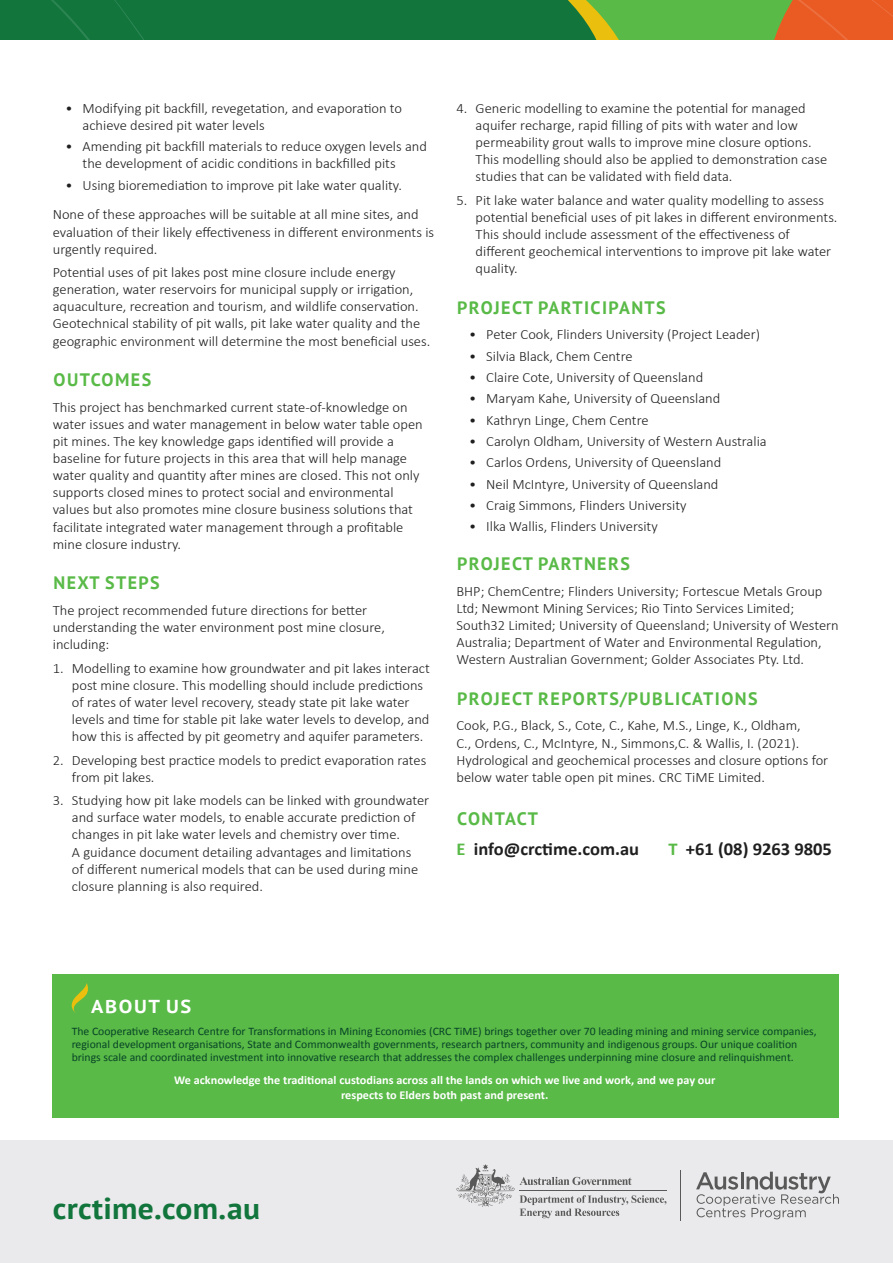
<style>
.page{position:relative;width:893px;height:1263px;background:#fff}
.page>*{position:absolute;margin:0;border:0;box-sizing:border-box;transform-origin:0 0}
.t1{font:700 30px "PT Sans";letter-spacing:.01em;color:#11753c;scale:1.05 1}
.t2{font:700 18.75px "PT Sans";letter-spacing:.08em;color:#fff;scale:1.09 1}
.t3{font:700 18.15px "Calibri";color:#1f1f1f}
.t4{font:700 18px "PT Sans";letter-spacing:.08em;color:#59ba47}
.t5{font:700 18px "PT Sans";letter-spacing:.05em;color:#59ba47}
.t6{font:300 14.25px/17.1px "Calibri";color:#1f1f1f}
.t7{font:700 12px/14.4px "Calibri";color:#fff;text-align:center}
.t8{font:11.55px/13.4px "Calibri";color:#084427}
.s1{color:#59ba47}
</style>
<div class="page">
<div style="left:0;top:1140px;width:893px;height:123px;background:#eaeaec"></div>
<svg style="left:456px;top:1164px;width:210px;height:54px"></svg>
<hr style="left:680px;top:1170px;width:1px;height:50px;background:#595959">
<svg style="left:696px;top:1172px;width:143px;height:47px"></svg>
<svg style="left:0;top:0;width:893px;height:40px;background:#3f813a"></svg>
<div style="left:53px;top:974px;width:786px;height:144px;background:#59ba47"></div>
<svg style="left:72px;top:983px;width:16px;height:30px"></svg>
<p class="t6" style="left:83px;top:99px;width:321px;text-indent:-17px">• Modifying pit backfill, revegetation, and evaporation to achieve desired pit water levels</p>
<p class="t6" style="left:83px;top:138px;width:346px;text-indent:-17px">• Amending pit backfill materials to reduce oxygen levels and the development of acidic conditions in backfilled pits</p>
<p class="t6" style="left:53px;top:170px;width:367px;line-height:29.8px;text-align:center">• Using bioremediation to improve pit lake water quality.<br>None of these approaches will be suitable at all mine sites, and</p>
<p class="t6" style="left:53px;top:223px;width:383px">evaluation of their likely effectiveness in different environments is urgently required.</p>
<p class="t6" style="left:53px;top:264px;width:379px">Potential uses of pit lakes post mine closure include energy generation, water reservoirs for municipal supply or irrigation, aquaculture, recreation and tourism, and wildlife conservation.<br>Geotechnical stability of pit walls, pit lake water quality and the geographic environment will determine the most beneficial uses.</p>
<p class="t4" style="left:54px;top:368px;width:99px">OUTCOMES</p>
<p class="t6" style="left:53px;top:398px;width:371px">This project has benchmarked current state-of-knowledge on water issues and water management in below water table open pit mines. The key knowledge gaps identified will provide a baseline for future projects in this area that will help manage water quality and quantity after mines are closed. This not only supports closed mines to protect social and environmental values but also promotes mine closure business solutions that facilitate integrated water management through a profitable mine closure industry.</p>
<p class="t4" style="left:54px;top:571px;width:108px">NEXT STEPS</p>
<p class="t6" style="left:53px;top:602px;width:334px">The project recommended future directions for better understanding the water environment post mine closure, including:</p>
<p class="t6" style="left:72px;top:659px;width:359px;text-indent:-19px">1. Modelling to examine how groundwater and pit lakes interact post mine closure. This modelling should include predictions of rates of water level recovery, steady state pit lake water levels and time for stable pit lake water levels to develop, and how this is affected by pit geometry and aquifer parameters.</p>
<p class="t6" style="left:72px;top:751px;width:356px;text-indent:-19px">2. Developing best practice models to predict evaporation rates from pit lakes.</p>
<p class="t6" style="left:72px;top:792px;width:359px;text-indent:-19px">3. Studying how pit lake models can be linked with groundwater and surface water models, to enable accurate prediction of changes in pit lake water levels and chemistry over time.<br>A guidance document detailing advantages and limitations<br>of different numerical models that can be used during mine closure planning is also required.</p>
<p class="t6" style="left:476px;top:99px;width:353px;text-indent:-19px">4. Generic modelling to examine the potential for managed aquifer recharge, rapid filling of pits with water and low permeability grout walls to improve mine closure options.<br>This modelling should also be applied to demonstration case studies that can be validated with field data.</p>
<p class="t6" style="left:476px;top:191px;width:363px;text-indent:-19px">5. Pit lake water balance and water quality modelling to assess potential beneficial uses of pit lakes in different environments.<br>This should include assessment of the effectiveness of different geochemical interventions to improve pit lake water quality.</p>
<p class="t4" style="left:457px;top:295px;width:210px">PROJECT PARTICIPANTS</p>
<p class="t6" style="left:469px;top:326px;width:292px">• Peter Cook, Flinders University (Project Leader)</p>
<p class="t6" style="left:469px;top:347px;width:165px">• Silvia Black, Chem Centre</p>
<p class="t6" style="left:469px;top:369px;width:235px">• Claire Cote, University of Queensland</p>
<p class="t6" style="left:469px;top:390px;width:253px">• Maryam Kahe, University of Queensland</p>
<p class="t6" style="left:469px;top:411px;width:181px">• Kathryn Linge, Chem Centre</p>
<p class="t6" style="left:469px;top:433px;width:299px">• Carolyn Oldham, University of Western Australia</p>
<p class="t6" style="left:469px;top:454px;width:254px">• Carlos Ordens, University of Queensland</p>
<p class="t6" style="left:469px;top:475px;width:251px">• Neil McIntyre, University of Queensland</p>
<p class="t6" style="left:469px;top:497px;width:219px">• Craig Simmons, Flinders University</p>
<p class="t6" style="left:469px;top:518px;width:190px">• Ilka Wallis, Flinders University</p>
<p class="t4" style="left:457px;top:552px;width:174px">PROJECT PARTNERS</p>
<p class="t6" style="left:456px;top:582px;width:384px">BHP; ChemCentre; Flinders University; Fortescue Metals Group Ltd; Newmont Mining Services; Rio Tinto Services Limited; South32 Limited; University of Queensland; University of Western Australia; Department of Water and Environmental Regulation, Western Australian Government; Golder Associates Pty. Ltd.</p>
<p class="t4" style="left:457px;top:686px;width:302px">PROJECT REPORTS/PUBLICATIONS</p>
<p class="t6" style="left:456px;top:717px;width:373px">Cook, P.G., Black, S., Cote, C., Kahe, M.S., Linge, K., Oldham,<br>C., Ordens, C., McIntyre, N., Simmons,C. &amp; Wallis, I. (2021).<br>Hydrological and geochemical processes and closure options for below water table open pit mines. CRC TiME Limited.</p>
<p class="t5" style="left:457px;top:806px;width:82px">CONTACT</p>
<p class="t3" style="left:456px;top:836px;width:184px"><span class="s1">E</span> info@crctime.com.au</p>
<p class="t3" style="left:668px;top:836px;width:165px"><span class="s1">T</span> +61 (08) 9263 9805</p>
<h2 class="t2" style="left:91px;top:994px;width:93px">ABOUT US</h2>
<p class="t8" style="left:72px;top:1024px;width:746px">The Cooperative Research Centre for Transformations in Mining Economies (CRC TiME) brings together over 70 leading mining and mining service companies, regional development organisations, State and Commonwealth governments, research partners, community and indigenous groups. Our unique coalition brings scale and coordinated investment into innovative research that addresses the complex challenges underpinning mine closure and relinquishment.</p>
<p class="t7" style="left:174px;top:1073px;width:543px">We acknowledge the traditional custodians across all the lands on which we live and work, and we pay our respects to Elders both past and present.</p>
<h1 class="t1" style="left:53px;top:1188px;width:199px">crctime.com.au</h1>
</div>
